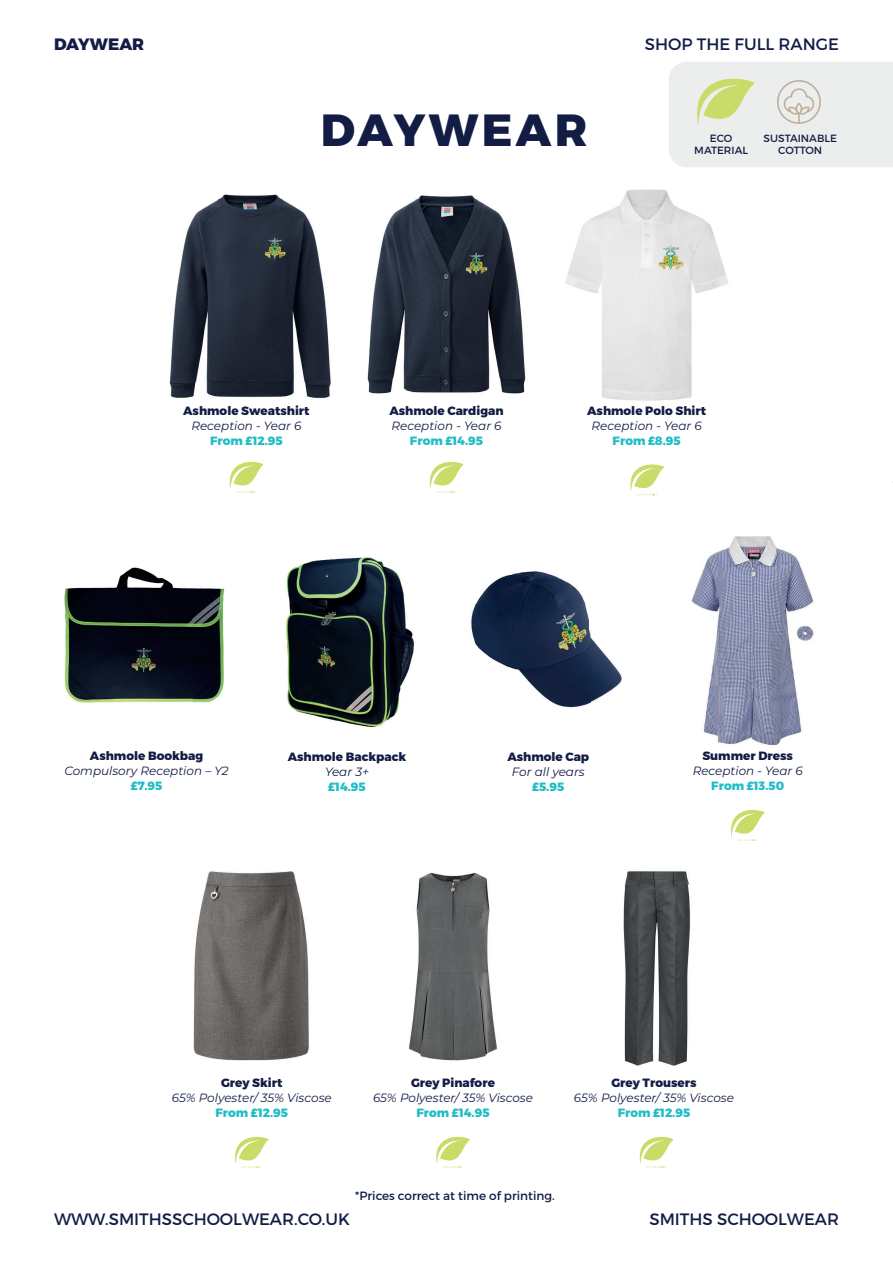
<style>
.page{position:relative;width:893px;height:1263px;background:#fff}
.page>*{position:absolute;margin:0;border:0;box-sizing:border-box;transform-origin:0 0}
.t1{font:800 45px "Montserrat";letter-spacing:.075em;color:#121c45}
.t2{font:16.5px "Montserrat";color:#121c45}
.t3{font:800 16.5px "Montserrat";color:#121c45}
.t4{font:italic 12px "Montserrat";color:#121c45}
.t5{font:800 12px "Montserrat";color:#121c45}
.t6{font:800 12px "Montserrat";color:#21bdc6}
.t7{font:12px "Montserrat";color:#121c45}
.t8{font:10.5px/12px "Montserrat";color:#121c45;text-align:center}
</style>
<div class="page">
<img style="left:169px;top:194px;width:162px;height:205px">
<img style="left:367px;top:195px;width:159px;height:199px">
<img style="left:565px;top:189px;width:164px;height:212px">
<img style="left:691px;top:536px;width:123px;height:210px">
<img style="left:286px;top:557px;width:128px;height:171px">
<img style="left:471px;top:571px;width:151px;height:137px">
<img style="left:623px;top:871px;width:68px;height:195px">
<img style="left:193px;top:872px;width:116px;height:189px">
<img style="left:409px;top:872px;width:88px;height:189px">
<svg style="left:630px;top:464px;width:34px;height:31px"></svg>
<svg style="left:731px;top:810px;width:34px;height:31px"></svg>
<svg style="left:235px;top:1136px;width:34px;height:32px"></svg>
<svg style="left:436px;top:1136px;width:34px;height:32px"></svg>
<svg style="left:639px;top:1136px;width:34px;height:32px"></svg>
<svg style="left:669px;top:62px;width:224px;height:105px;background:#e9eae3"></svg>
<img style="left:64px;top:567px;width:161px;height:136px">
<svg style="left:430px;top:461px;width:33px;height:32px"></svg>
<svg style="left:229px;top:461px;width:34px;height:32px"></svg>
<h2 class="t3" style="left:54px;top:34px;width:92px">DAYWEAR</h2>
<h2 class="t2" style="left:645px;top:34px;width:196px">SHOP THE FULL RANGE</h2>
<h1 class="t1" style="left:321px;top:102px;width:268px">DAYWEAR</h1>
<p class="t8" style="left:694px;top:132px;width:55px">ECO<br>MATERIAL</p>
<p class="t8" style="left:764px;top:132px;width:75px">SUSTAINABLE<br>COTTON</p>
<p class="t5" style="left:183px;top:403px;width:128px">Ashmole Sweatshirt</p>
<p class="t4" style="left:191px;top:417px;width:112px">Reception - Year 6</p>
<p class="t6" style="left:210px;top:433px;width:74px">From £12.95</p>
<p class="t5" style="left:389px;top:403px;width:116px">Ashmole Cardigan</p>
<p class="t4" style="left:391px;top:417px;width:112px">Reception - Year 6</p>
<p class="t6" style="left:410px;top:433px;width:75px">From £14.95</p>
<p class="t5" style="left:587px;top:403px;width:121px">Ashmole Polo Shirt</p>
<p class="t4" style="left:592px;top:417px;width:112px">Reception - Year 6</p>
<p class="t6" style="left:613px;top:433px;width:70px">From £8.95</p>
<p class="t5" style="left:90px;top:748px;width:115px">Ashmole Bookbag</p>
<p class="t4" style="left:64px;top:762px;width:166px">Compulsory Reception – Y2</p>
<p class="t6" style="left:131px;top:778px;width:33px">£7.95</p>
<p class="t5" style="left:288px;top:749px;width:120px">Ashmole Backpack</p>
<p class="t4" style="left:325px;top:763px;width:45px">Year 3+</p>
<p class="t6" style="left:328px;top:779px;width:39px">£14.95</p>
<p class="t5" style="left:507px;top:749px;width:83px">Ashmole Cap</p>
<p class="t4" style="left:512px;top:763px;width:74px">For all years</p>
<p class="t6" style="left:532px;top:779px;width:33px">£5.95</p>
<p class="t5" style="left:702px;top:749px;width:92px">Summer Dress</p>
<p class="t4" style="left:693px;top:763px;width:112px">Reception - Year 6</p>
<p class="t6" style="left:711px;top:779px;width:74px">From £13.50</p>
<p class="t5" style="left:221px;top:1075px;width:63px">Grey Skirt</p>
<p class="t4" style="left:172px;top:1089px;width:162px">65% Polyester/ 35% Viscose</p>
<p class="t6" style="left:215px;top:1105px;width:74px">From £12.95</p>
<p class="t5" style="left:411px;top:1075px;width:85px">Grey Pinafore</p>
<p class="t4" style="left:373px;top:1089px;width:162px">65% Polyester/ 35% Viscose</p>
<p class="t6" style="left:416px;top:1105px;width:75px">From £14.95</p>
<p class="t5" style="left:611px;top:1075px;width:87px">Grey Trousers</p>
<p class="t4" style="left:574px;top:1089px;width:162px">65% Polyester/ 35% Viscose</p>
<p class="t6" style="left:618px;top:1105px;width:74px">From £12.95</p>
<p class="t7" style="left:355px;top:1188px;width:201px">*Prices correct at time of printing.</p>
<h2 class="t2" style="left:54px;top:1209px;width:297px">WWW.SMITHSSCHOOLWEAR.CO.UK</h2>
<h2 class="t2" style="left:649px;top:1209px;width:191px">SMITHS SCHOOLWEAR</h2>
</div>
